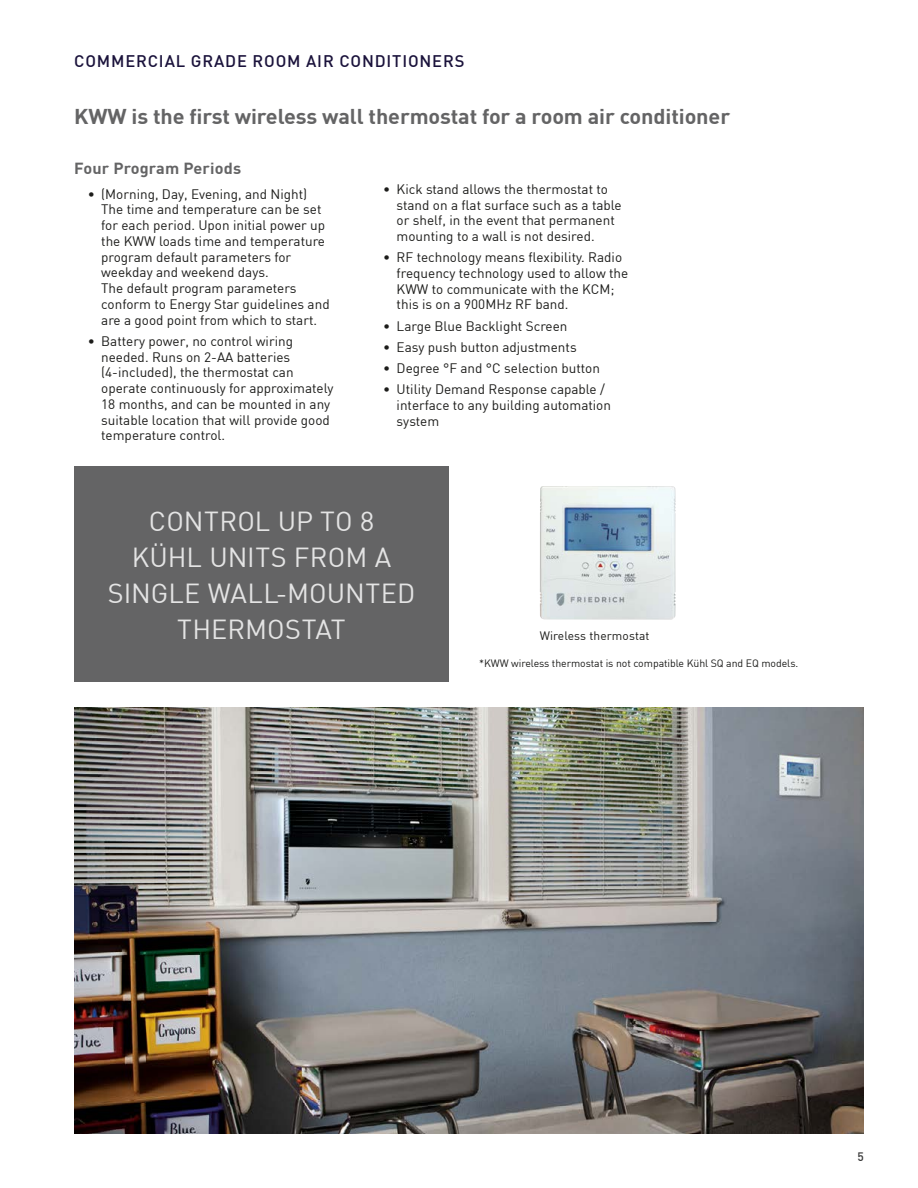
<style>
.page{position:relative;width:918px;height:1188px;background:#fff}
.page>*{position:absolute;margin:0;border:0;box-sizing:border-box;transform-origin:0 0}
.t1{font:27px/36px "DIN";letter-spacing:.005em;color:#e4e4e4;text-align:center}
.t2{font:700 21px "DIN";letter-spacing:-.005em;color:#646465}
.t3{font:500 16.5px "DIN";letter-spacing:.05em;color:#1a123b}
.t4{font:700 15.75px "DIN";letter-spacing:.01em;color:#646465}
.t5{font:13.5px/15.8px "DIN";color:#1c1c1a}
.t6{font:12px "DIN";letter-spacing:.01em;color:#1c1c1a}
.t7{font:500 12px "DIN";color:#373737}
.t8{font:10.5px "DIN";letter-spacing:-.005em;color:#1c1c1a}
</style>
<div class="page">
<img style="left:74px;top:707px;width:790px;height:427px">
<div style="left:74px;top:466px;width:375px;height:216px;background:#646465"></div>
<img style="left:540px;top:486px;width:136px;height:134px">
<p class="t3" style="left:74px;top:50px;width:392px">COMMERCIAL GRADE ROOM AIR CONDITIONERS</p>
<h2 class="t2" style="left:74px;top:103px;width:657px">KWW is the first wireless wall thermostat for a room air conditioner</h2>
<p class="t4" style="left:74px;top:158px;width:168px">Four Program Periods</p>
<p class="t5" style="left:101px;top:186px;width:230px;text-indent:-14px">• (Morning, Day, Evening, and Night)<br>The time and temperature can be set for each period. Upon initial power up the KWW loads time and temperature program default parameters for weekday and weekend days.<br>The default program parameters conform to Energy Star guidelines and are a good point from which to start.</p>
<p class="t5" style="left:101px;top:333px;width:234px;text-indent:-14px">• Battery power, no control wiring needed. Runs on 2-AA batteries (4-included), the thermostat can operate continuously for approximately 18 months, and can be mounted in any suitable location that will provide good temperature control.</p>
<p class="t5" style="left:397px;top:181px;width:227px;text-indent:-13px">• Kick stand allows the thermostat to stand on a flat surface such as a table or shelf, in the event that permanent mounting to a wall is not desired.</p>
<p class="t5" style="left:397px;top:249px;width:233px;text-indent:-13px">• RF technology means flexibility. Radio frequency technology used to allow the KWW to communicate with the KCM; this is on a 900MHz RF band.</p>
<p class="t5" style="left:383px;top:318px;width:186px">• Large Blue Backlight Screen</p>
<p class="t5" style="left:383px;top:339px;width:195px">• Easy push button adjustments</p>
<p class="t5" style="left:383px;top:360px;width:218px">• Degree °F and °C selection button</p>
<p class="t5" style="left:397px;top:381px;width:216px;text-indent:-13px">• Utility Demand Response capable / interface to any building automation system</p>
<h1 class="t1" style="left:108px;top:503px;width:309px">CONTROL UP TO 8<br>KÜHL UNITS FROM A<br>SINGLE WALL-MOUNTED<br>THERMOSTAT</h1>
<p class="t6" style="left:540px;top:629px;width:111px">Wireless thermostat</p>
<p class="t8" style="left:479px;top:657px;width:321px">*KWW wireless thermostat is not compatible Kühl SQ and EQ models.</p>
<p class="t7" style="left:858px;top:1149px;width:8px">5</p>
</div>
